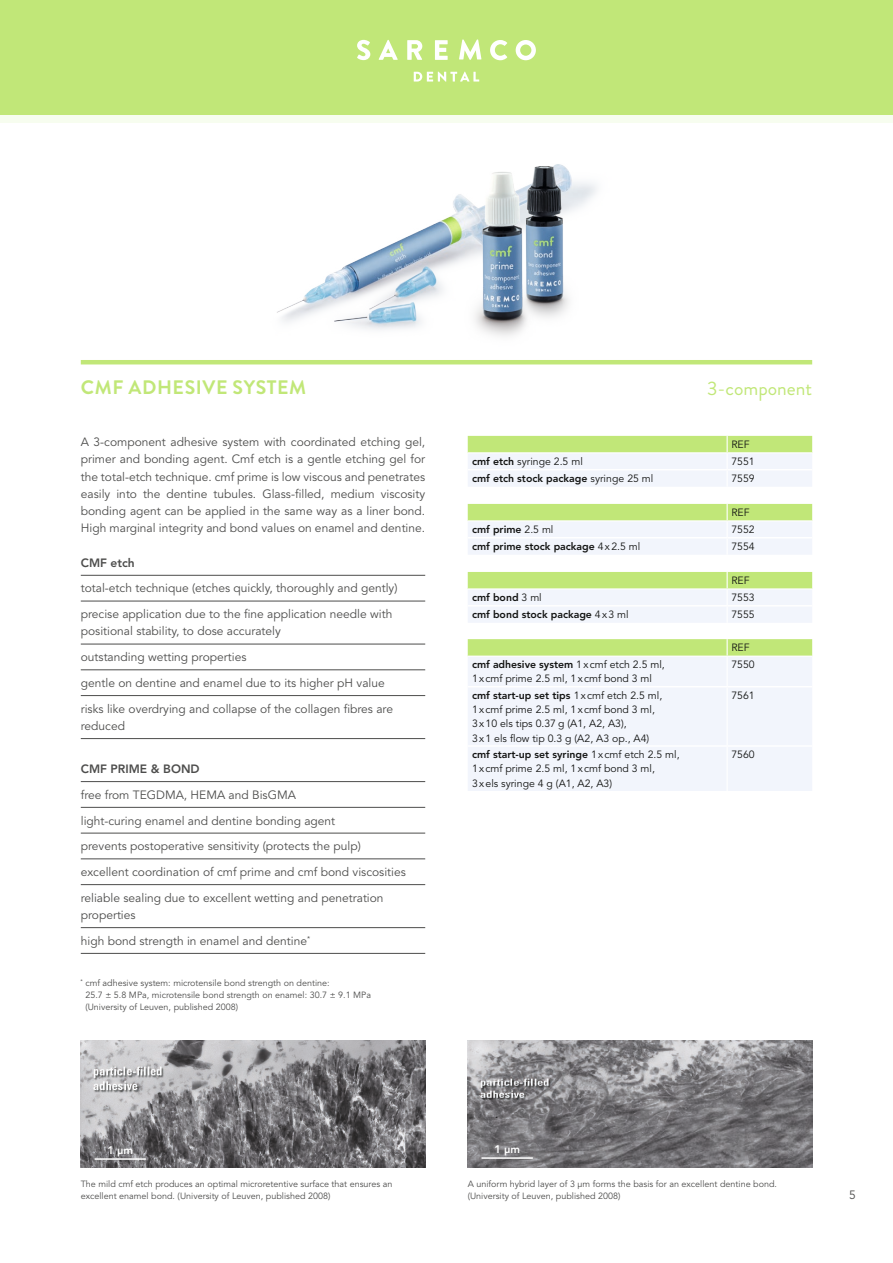
<style>
.page{position:relative;width:893px;height:1263px;background:#fff}
.page>*{position:absolute;margin:0;border:0;box-sizing:border-box;transform-origin:0 0}
.t1{font:700 19.5px "Brandon Grotesque";letter-spacing:.03em;color:#c1e778}
.t2{font:19.5px "Brandon Grotesque";color:#c1e778}
.t3{font:12px/25.8px "Avenir";color:#4d4d4c}
.t4{font:800 12px "Avenir";color:#4d4d4c}
.t5{font:800 10.95px "Avenir";color:#fff}
.t6{font:10.5px/14.2px "Avenir";color:#131413}
.t7{font:800 10.5px "Avenir";color:#131413}
.t8{font:9px/12px "Avenir";color:#4d4d4c}
.s1{font-weight:800}
.s2{font-weight:400}
</style>
<div class="page">
<div style="left:0;top:0;width:893px;height:115px;background:#c1e778"></div>
<div style="left:0;top:115px;width:893px;height:7px;background:#f7fdef"></div>
<svg style="left:357px;top:40px;width:13px;height:20px"></svg>
<svg style="left:379px;top:40px;width:19px;height:20px"></svg>
<svg style="left:407px;top:40px;width:15px;height:20px"></svg>
<svg style="left:435px;top:40px;width:13px;height:20px"></svg>
<svg style="left:459px;top:40px;width:22px;height:20px"></svg>
<svg style="left:490px;top:40px;width:17px;height:20px"></svg>
<svg style="left:516px;top:40px;width:20px;height:20px"></svg>
<svg style="left:414px;top:72px;width:65px;height:10px"></svg>
<img style="left:277px;top:184px;width:320px;height:146px">
<div style="left:468px;top:688px;width:344px;height:103px;background:#f2f5fc"></div>
<hr style="left:727px;top:687px;width:1px;height:58px;background:#fff">
<hr style="left:727px;top:747px;width:1px;height:44px;background:#fff">
<hr style="left:468px;top:745px;width:259px;height:2px;background:#fff">
<hr style="left:727px;top:745px;width:85px;height:2px;background:#fff">
<svg style="left:468px;top:639px;width:344px;height:47px"></svg>
<hr style="left:468px;top:656px;width:259px;height:1px;background:#fff">
<hr style="left:81px;top:360px;width:731px;height:4px;background:#c1e778">
<hr style="left:81px;top:575px;width:344px;height:1px;background:#4d4d4c">
<hr style="left:81px;top:601px;width:344px;height:1px;background:#4d4d4c">
<hr style="left:81px;top:644px;width:344px;height:1px;background:#4d4d4c">
<hr style="left:81px;top:669px;width:344px;height:1px;background:#4d4d4c">
<hr style="left:81px;top:695px;width:344px;height:1px;background:#4d4d4c">
<hr style="left:81px;top:738px;width:344px;height:1px;background:#4d4d4c">
<hr style="left:81px;top:781px;width:344px;height:1px;background:#4d4d4c">
<hr style="left:81px;top:807px;width:344px;height:1px;background:#4d4d4c">
<hr style="left:81px;top:833px;width:344px;height:1px;background:#4d4d4c">
<hr style="left:81px;top:859px;width:344px;height:1px;background:#4d4d4c">
<hr style="left:81px;top:884px;width:344px;height:1px;background:#4d4d4c">
<hr style="left:81px;top:927px;width:344px;height:1px;background:#4d4d4c">
<hr style="left:81px;top:953px;width:344px;height:1px;background:#4d4d4c">
<svg style="left:468px;top:436px;width:344px;height:50px"></svg>
<hr style="left:468px;top:452px;width:259px;height:1px;background:#fff">
<svg style="left:468px;top:504px;width:344px;height:50px"></svg>
<hr style="left:468px;top:520px;width:259px;height:1px;background:#fff">
<svg style="left:468px;top:572px;width:344px;height:51px"></svg>
<hr style="left:468px;top:588px;width:259px;height:1px;background:#fff">
<img style="left:81px;top:1040px;width:344px;height:127px">
<img style="left:468px;top:1040px;width:344px;height:127px">
<hr style="left:95px;top:1158px;width:51px;height:2px;background:#fff">
<hr style="left:482px;top:1157px;width:51px;height:2px;background:#fff">
<img style="left:546px;top:164px;width:46px;height:166px">
<img style="left:450px;top:166px;width:96px;height:170px">
<h1 class="t1" style="left:81px;top:374px;width:227px">CMF ADHESIVE SYSTEM</h1>
<p class="t3" style="left:81px;top:434px;width:346px;line-height:17.2px;text-align:justify">A 3-component adhesive system with coordinated etching gel, primer and bonding agent. Cmf etch is a gentle etching gel for the total-etch technique. cmf prime is low viscous and penetrates easily into the dentine tubules. Glass-filled, medium viscosity bonding agent can be applied in the same way as a liner bond.<br>High marginal integrity and bond values on enamel and dentine.</p>
<p class="t4" style="left:81px;top:555px;width:55px">CMF etch</p>
<p class="t3" style="left:81px;top:576px;width:318px">total-etch technique (etches quickly, thoroughly and gently) precise application due to the fine application needle with</p>
<p class="t3" style="left:81px;top:619px;width:314px">positional stability, to dose accurately<br>outstanding wetting properties<br>gentle on dentine and enamel due to its higher pH value risks like overdrying and collapse of the collagen fibres are</p>
<p class="t3" style="left:81px;top:713px;width:46px">reduced</p>
<p class="t4" style="left:81px;top:762px;width:120px">CMF PRIME &amp; BOND</p>
<p class="t3" style="left:81px;top:782px;width:327px">free from TEGDMA, HEMA and BisGMA<br>light-curing enamel and dentine bonding agent<br>prevents postoperative sensitivity (protects the pulp) excellent coordination of cmf prime and cmf bond viscosities reliable sealing due to excellent wetting and penetration</p>
<p class="t3" style="left:81px;top:902px;width:231px">properties<br>high bond strength in enamel and dentine<sup>*</sup></p>
<p class="t8" style="left:85px;top:977px;width:287px;text-indent:-5px"><sup>*</sup> cmf adhesive system: microtensile bond strength on dentine:<br>25.7 ± 5.8 MPa, microtensile bond strength on enamel: 30.7 ± 9.1 MPa (University of Leuven, published 2008)</p>
<h1 class="t2" style="left:707px;top:375px;width:106px">3-component</h1>
<p class="t6" style="left:731px;top:438px;width:20px">REF</p>
<p class="t6" style="left:472px;top:454px;width:112px"><span class="s1">cmf etch</span> syringe 2.5 ml</p>
<p class="t6" style="left:731px;top:454px;width:25px">7551</p>
<p class="t7" style="left:472px;top:472px;width:183px">cmf etch stock package <span class="s2">syringe 25 ml</span></p>
<p class="t6" style="left:731px;top:471px;width:25px">7559</p>
<p class="t6" style="left:731px;top:506px;width:20px">REF</p>
<p class="t7" style="left:472px;top:523px;width:83px">cmf prime <span class="s2">2.5 ml</span></p>
<p class="t6" style="left:731px;top:522px;width:25px">7552</p>
<p class="t7" style="left:472px;top:540px;width:170px">cmf prime stock package <span class="s2">4x2.5 ml</span></p>
<p class="t6" style="left:731px;top:539px;width:25px">7554</p>
<p class="t6" style="left:731px;top:574px;width:20px">REF</p>
<p class="t7" style="left:472px;top:591px;width:71px">cmf bond <span class="s2">3 ml</span></p>
<p class="t6" style="left:731px;top:591px;width:25px">7553</p>
<p class="t7" style="left:472px;top:608px;width:158px">cmf bond stock package <span class="s2">4x3 ml</span></p>
<p class="t6" style="left:731px;top:608px;width:25px">7555</p>
<p class="t6" style="left:731px;top:641px;width:20px">REF</p>
<p class="t6" style="left:472px;top:658px;width:194px"><span class="s1">cmf adhesive system</span> 1x cmf etch 2.5 ml,<br>1x cmf prime 2.5 ml, 1x cmf bond 3 ml</p>
<p class="t6" style="left:731px;top:658px;width:25px">7550</p>
<p class="t6" style="left:472px;top:688px;width:192px"><span class="s1">cmf start-up set tips</span> 1x cmf etch 2.5 ml, 1x cmf prime 2.5 ml, 1x cmf bond 3 ml, 3x10 els tips 0.37 g (A1, A2, A3),<br>3x1 els flow tip 0.3 g (A2, A3 op., A4)</p>
<p class="t6" style="left:731px;top:688px;width:25px">7561</p>
<p class="t6" style="left:472px;top:748px;width:209px"><span class="s1">cmf start-up set syringe</span> 1x cmf etch 2.5 ml,<br>1x cmf prime 2.5 ml, 1x cmf bond 3 ml,<br>3xels syringe 4 g (A1, A2, A3)</p>
<p class="t6" style="left:731px;top:748px;width:25px">7560</p>
<p class="t5" style="left:107px;top:1143px;width:27px">1 µm</p>
<p class="t5" style="left:494px;top:1142px;width:27px">1 µm</p>
<p class="t8" style="left:81px;top:1178px;width:313px">The mild cmf etch produces an optimal microretentive surface that ensures an excellent enamel bond. (University of Leuven, published 2008)</p>
<p class="t8" style="left:468px;top:1178px;width:311px">A uniform hybrid layer of 3 μm forms the basis for an excellent dentine bond. (University of Leuven, published 2008)</p>
<p class="t3" style="left:849px;top:1182px;width:8px">5</p>
</div>
